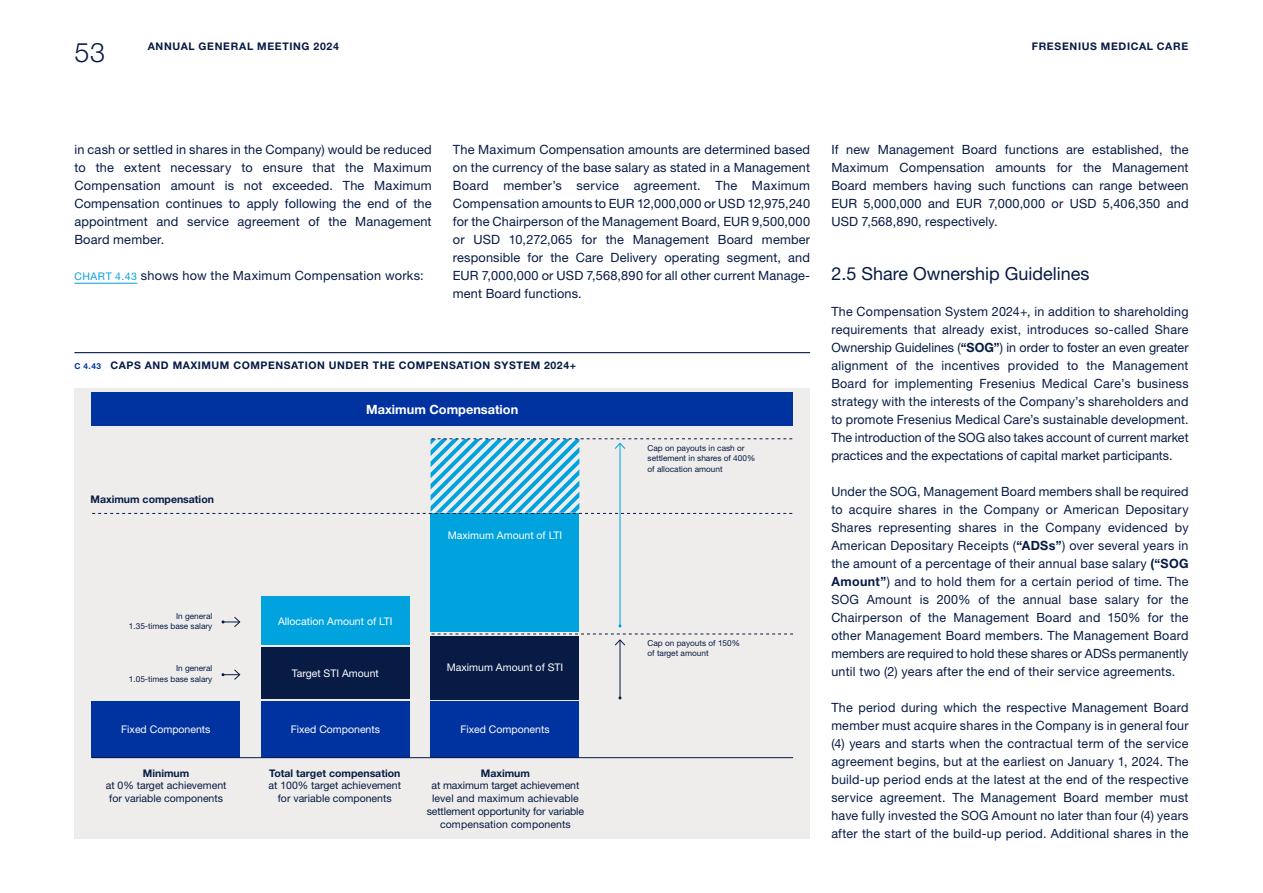
<style>
.page{position:relative;width:1263px;height:893px;background:#fff}
.page>*{position:absolute;margin:0;border:0;box-sizing:border-box;transform-origin:0 0}
.t1{font:300 27px "Helvetica Neue LT Std";color:#071b45}
.t2{font:18px "Helvetica Neue LT Std";color:#071b45}
.t3{font:12.75px/18px "Helvetica Neue LT Std";letter-spacing:.015em;color:#071b45;text-align:justify}
.t4{font:700 12.75px "Helvetica Neue LT Std";color:#fff}
.t5{font:10.5px/12.8px "Helvetica Neue LT Std";color:#071b45;text-align:center}
.t6{font:10.5px "Helvetica Neue LT Std";color:#fff}
.t7{font:700 10.5px "Helvetica Neue LT Std";letter-spacing:.05em;color:#071b45}
.t8{font:700 10.5px "Helvetica Neue LT Std";color:#071b45}
.t9{font:8.25px/10.5px "Helvetica Neue LT Std";color:#071b45}
.s1{font-size:10.5px;color:#00a3de}
.s2{font-weight:700}
.s3{font-size:8.25px;color:#0033a0}
</style>
<div class="page">
<hr style="left:74px;top:283px;width:63px;height:1px;background:#00a3de">
<div style="left:74px;top:388px;width:736px;height:451px;background:#eeedeb"></div>
<hr style="left:74px;top:352px;width:736px;height:1px;background:#071b45">
<div style="left:261px;top:647px;width:149px;height:52px;background:#071b45"></div>
<div style="left:431px;top:636px;width:148px;height:63px;background:#071b45"></div>
<div style="left:261px;top:597px;width:149px;height:48px;background:#00a3de"></div>
<div style="left:431px;top:439px;width:148px;height:193px;background:#00a3de"></div>
<div style="left:91px;top:701px;width:149px;height:57px;background:#0033a0"></div>
<div style="left:261px;top:701px;width:149px;height:57px;background:#0033a0"></div>
<div style="left:431px;top:701px;width:148px;height:57px;background:#0033a0"></div>
<div style="left:91px;top:392px;width:702px;height:34px;background:#0033a0"></div>
<hr style="left:620px;top:640px;width:1px;height:58px;background:#071b45">
<svg style="left:432px;top:634px;width:361px;height:12px"></svg>
<hr style="left:620px;top:443px;width:1px;height:183px;background:#00a3de">
<svg style="left:222px;top:616px;width:19px;height:11px"></svg>
<svg style="left:222px;top:669px;width:19px;height:11px"></svg>
<hr style="left:92px;top:757px;width:701px;height:1px;background:#071b45">
<svg style="left:92px;top:438px;width:700px;height:76px"></svg>
<h1 class="t1" style="left:74px;top:36px;width:32px">53</h1>
<p class="t7" style="left:148px;top:40px;width:193px">ANNUAL GENERAL MEETING 2024</p>
<p class="t7" style="left:1032px;top:40px;width:158px">FRESENIUS MEDICAL CARE</p>
<p class="t3" style="left:74px;top:140px;width:359px">in cash or settled in shares in the Company) would be reduced to the extent necessary to ensure that the Maximum Compensation amount is not exceeded. The Maximum Compensation continues to apply following the end of the appointment and service agreement of the Management Board member.</p>
<p class="t3" style="left:74px;top:266px;width:351px"><span class="s1">Chart 4.43</span> shows how the Maximum Compensation works:</p>
<p class="t3" style="left:453px;top:140px;width:359px">The Maximum Compensation amounts are determined based on the currency of the base salary as stated in a Management Board member’s service agreement. The Maximum Compensation amounts to EUR 12,000,000 or USD 12,975,240 for the Chairperson of the Management Board, EUR 9,500,000 or USD 10,272,065 for the Management Board member responsible for the Care Delivery operating segment, and EUR 7,000,000 or USD 7,568,890 for all other current Manage&shy;ment Board functions.</p>
<p class="t3" style="left:831px;top:140px;width:359px">If new Management Board functions are established, the Maximum Compensation amounts for the Management Board members having such functions can range between EUR 5,000,000 and EUR 7,000,000 or USD 5,406,350 and USD 7,568,890, respectively.</p>
<h2 class="t2" style="left:831px;top:263px;width:260px">2.5 Share Ownership Guidelines</h2>
<p class="t3" style="left:831px;top:302px;width:359px">The Compensation System 2024+, in addition to shareholding requirements that already exist, introduces so-called Share Ownership Guidelines (<span class="s2">“SOG”</span>) in order to foster an even greater alignment of the incentives provided to the Management Board for implementing Fresenius Medical Care’s business strategy with the interests of the Company’s shareholders and to promote Fresenius Medical Care’s sustainable development.<br>The introduction of the SOG also takes account of current market practices and the expectations of capital market participants.</p>
<p class="t3" style="left:831px;top:482px;width:359px">Under the SOG, Management Board members shall be required to acquire shares in the Company or American Depositary Shares representing shares in the Company evidenced by American Depositary Receipts (<span class="s2">“ADSs”</span>) over several years in the amount of a percentage of their annual base salary <span class="s2">(“SOG Amount”</span>) and to hold them for a certain period of time. The SOG Amount is 200% of the annual base salary for the Chairperson of the Management Board and 150% for the other Management Board members. The Management Board members are required to hold these shares or ADSs permanently until two (2) years after the end of their service agreements.</p>
<p class="t3" style="left:831px;top:698px;width:359px">The period during which the respective Management Board member must acquire shares in the Company is in general four (4) years and starts when the contractual term of the service agreement begins, but at the earliest on January 1, 2024. The build-up period ends at the latest at the end of the respective service agreement. The Management Board member must have fully invested the SOG Amount no later than four (4) years after the start of the build-up period. Additional shares in the</p>
<p class="t7" style="left:74px;top:358px;width:503px"><span class="s3">C 4.43</span> CAPS AND MAXIMUM COMPENSATION UNDER THE COMPENSATION SYSTEM 2024+</p>
<p class="t4" style="left:366px;top:401px;width:153px">Maximum Compensation</p>
<p class="t9" style="left:647px;top:443px;width:109px">Cap on payouts in cash or settlement in shares of 400% of allocation amount</p>
<p class="t8" style="left:91px;top:492px;width:125px">Maximum compensation</p>
<p class="t6" style="left:448px;top:529px;width:116px">Maximum Amount of LTI</p>
<p class="t9" style="left:129px;top:610px;width:85px;text-align:right">In general<br>1.35-times base salary</p>
<p class="t9" style="left:129px;top:663px;width:85px;text-align:right">In general<br>1.05-times base salary</p>
<p class="t6" style="left:278px;top:615px;width:116px">Allocation Amount of LTI</p>
<p class="t9" style="left:647px;top:637px;width:94px">Cap on payouts of 150% of target amount</p>
<p class="t6" style="left:447px;top:661px;width:118px">Maximum Amount of STI</p>
<p class="t6" style="left:292px;top:667px;width:88px">Target STI Amount</p>
<p class="t6" style="left:121px;top:723px;width:91px">Fixed Components</p>
<p class="t6" style="left:291px;top:723px;width:91px">Fixed Components</p>
<p class="t6" style="left:460px;top:723px;width:91px">Fixed Components</p>
<p class="t8" style="left:481px;top:766px;width:51px">Maximum</p>
<p class="t5" style="left:427px;top:779px;width:159px">at maximum target achievement level and maximum achievable settlement opportunity for variable compensation components</p>
<p class="t8" style="left:269px;top:766px;width:133px">Total target compensation</p>
<p class="t5" style="left:268px;top:779px;width:134px">at 100% target achievement for variable components</p>
<p class="t8" style="left:143px;top:766px;width:48px">Minimum</p>
<p class="t5" style="left:106px;top:779px;width:122px">at 0% target achievement for variable components</p>
</div>
